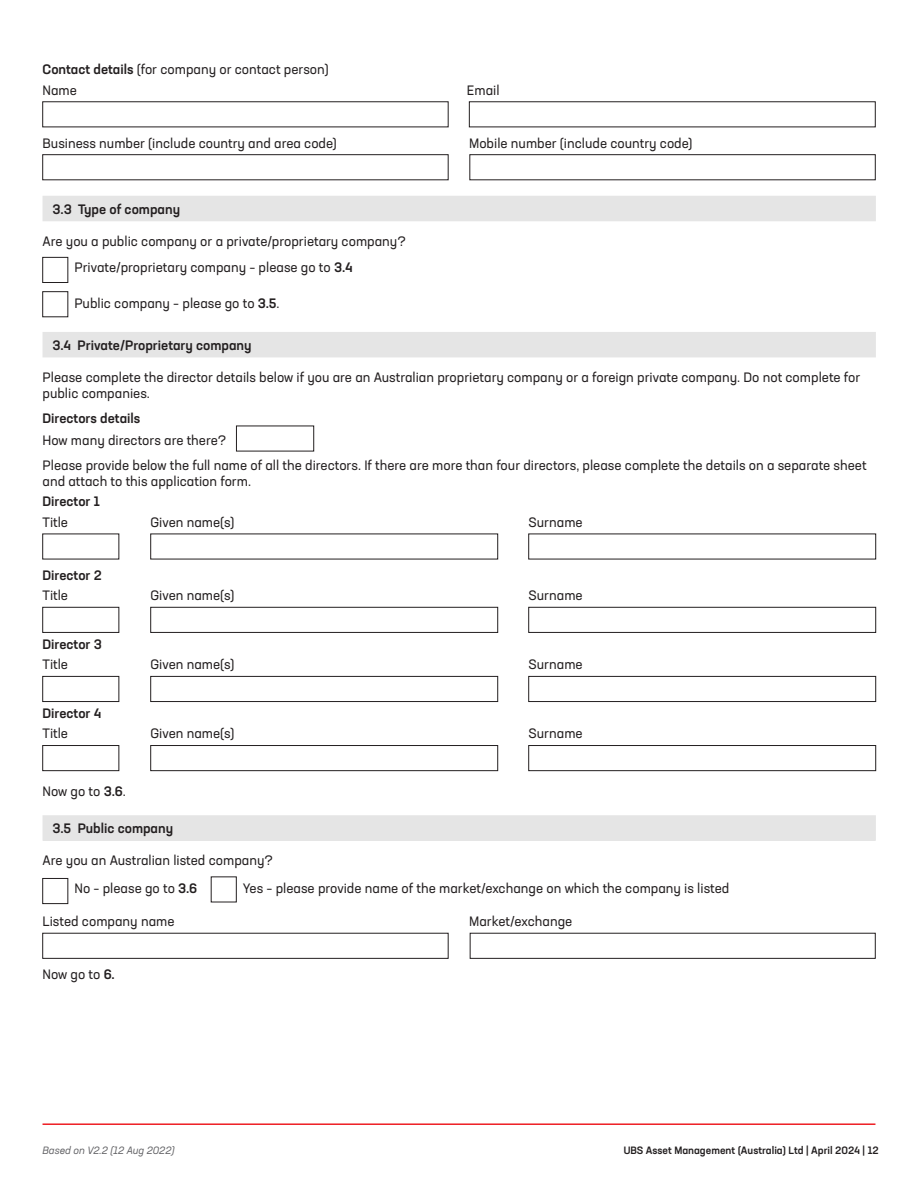
<style>
.page{position:relative;width:918px;height:1188px;background:#fff}
.page>*{position:absolute;margin:0;border:0;box-sizing:border-box;transform-origin:0 0}
.t1{font:13.5px/16.2px "Neusa Next Std";color:#231f20}
.t2{font:500 13.5px "Neusa Next Std";color:#231f20}
.t3{font:500 10.5px "Neusa Next Std";color:#231f20}
.t4{font:italic 10.5px "Neusa Next Std";color:#636366}
.s1{font-weight:500}
</style>
<div class="page">
<hr style="left:43px;top:1123px;width:832px;height:2px;background:#ee1d23">
<div style="left:43px;top:154px;width:405px;height:26px;border:1px solid #231f20"></div>
<div style="left:470px;top:154px;width:405px;height:26px;border:1px solid #231f20"></div>
<div style="left:43px;top:197px;width:832px;height:24px;background:#e5e5e5"></div>
<div style="left:43px;top:196px;width:833px;height:25px;border:2px solid #e5e5e5"></div>
<div style="left:43px;top:257px;width:25px;height:26px;border:1px solid #231f20"></div>
<div style="left:43px;top:333px;width:832px;height:24px;background:#e5e5e5"></div>
<div style="left:43px;top:332px;width:833px;height:25px;border:2px solid #e5e5e5"></div>
<div style="left:43px;top:607px;width:76px;height:26px;border:1px solid #231f20"></div>
<div style="left:151px;top:607px;width:347px;height:26px;border:1px solid #231f20"></div>
<div style="left:529px;top:607px;width:347px;height:26px;border:1px solid #231f20"></div>
<div style="left:43px;top:676px;width:76px;height:26px;border:1px solid #231f20"></div>
<div style="left:151px;top:676px;width:347px;height:26px;border:1px solid #231f20"></div>
<div style="left:529px;top:676px;width:347px;height:26px;border:1px solid #231f20"></div>
<div style="left:43px;top:745px;width:76px;height:26px;border:1px solid #231f20"></div>
<div style="left:151px;top:745px;width:347px;height:26px;border:1px solid #231f20"></div>
<div style="left:529px;top:745px;width:347px;height:26px;border:1px solid #231f20"></div>
<div style="left:43px;top:816px;width:832px;height:24px;background:#e5e5e5"></div>
<div style="left:43px;top:815px;width:833px;height:26px;border:2px solid #e5e5e5"></div>
<div style="left:43px;top:878px;width:25px;height:26px;border:1px solid #231f20"></div>
<div style="left:43px;top:933px;width:405px;height:26px;border:1px solid #231f20"></div>
<div style="left:470px;top:933px;width:405px;height:26px;border:1px solid #231f20"></div>
<p class="t1" style="left:43px;top:61px;width:288px"><span class="s1">Contact details</span> (for company or contact person)</p>
<p class="t1" style="left:43px;top:82px;width:36px">Name</p>
<p class="t1" style="left:467px;top:82px;width:34px">Email</p>
<p class="t1" style="left:43px;top:134px;width:296px">Business number (include country and area code)</p>
<p class="t1" style="left:469px;top:134px;width:225px">Mobile number (include country code)</p>
<p class="t2" style="left:53px;top:200px;width:129px">3.3 Type of company</p>
<p class="t1" style="left:43px;top:233px;width:365px">Are you a public company or a private/proprietary company?</p>
<p class="t1" style="left:75px;top:259px;width:280px">Private/proprietary company – please go to <span class="s1">3.4</span></p>
<p class="t1" style="left:75px;top:295px;width:207px">Public company – please go to <span class="s1">3.5</span>.</p>
<p class="t2" style="left:53px;top:337px;width:201px">3.4 Private/Proprietary company</p>
<p class="t1" style="left:43px;top:369px;width:819px">Please complete the director details below if you are an Australian proprietary company or a foreign private company. Do not complete for public companies.</p>
<p class="t2" style="left:43px;top:410px;width:99px">Directors details</p>
<p class="t1" style="left:43px;top:432px;width:186px">How many directors are there?</p>
<p class="t1" style="left:43px;top:457px;width:826px">Please provide below the full name of all the directors. If there are more than four directors, please complete the details on a separate sheet and attach to this application form.</p>
<p class="t2" style="left:43px;top:493px;width:59px">Director 1</p>
<p class="t1" style="left:43px;top:514px;width:27px">Title</p>
<p class="t1" style="left:151px;top:514px;width:85px">Given name(s)</p>
<p class="t1" style="left:529px;top:514px;width:56px">Surname</p>
<p class="t2" style="left:43px;top:566px;width:61px">Director 2</p>
<p class="t1" style="left:43px;top:587px;width:27px">Title</p>
<p class="t1" style="left:151px;top:587px;width:85px">Given name(s)</p>
<p class="t1" style="left:529px;top:587px;width:56px">Surname</p>
<p class="t2" style="left:43px;top:635px;width:61px">Director 3</p>
<p class="t1" style="left:43px;top:656px;width:27px">Title</p>
<p class="t1" style="left:151px;top:656px;width:85px">Given name(s)</p>
<p class="t1" style="left:529px;top:656px;width:56px">Surname</p>
<p class="t2" style="left:43px;top:705px;width:60px">Director 4</p>
<p class="t1" style="left:43px;top:725px;width:27px">Title</p>
<p class="t1" style="left:151px;top:725px;width:85px">Given name(s)</p>
<p class="t1" style="left:529px;top:725px;width:56px">Surname</p>
<p class="t1" style="left:43px;top:783px;width:85px">Now go to <span class="s1">3.6</span>.</p>
<p class="t2" style="left:53px;top:820px;width:122px">3.5 Public company</p>
<p class="t1" style="left:43px;top:852px;width:232px">Are you an Australian listed company?</p>
<p class="t1" style="left:75px;top:880px;width:124px">No – please go to <span class="s1">3.6</span></p>
<p class="t1" style="left:243px;top:880px;width:488px">Yes – please provide name of the market/exchange on which the company is listed</p>
<p class="t1" style="left:43px;top:913px;width:134px">Listed company name</p>
<p class="t1" style="left:469px;top:913px;width:105px">Market/exchange</p>
<p class="t1" style="left:43px;top:966px;width:74px">Now go to <span class="s1">6.</span></p>
<p class="t4" style="left:43px;top:1145px;width:133px">Based on V2.2 (12 Aug 2022)</p>
<p class="t3" style="left:624px;top:1144px;width:256px">UBS Asset Management (Australia) Ltd | April 2024 | 12</p>
</div>
